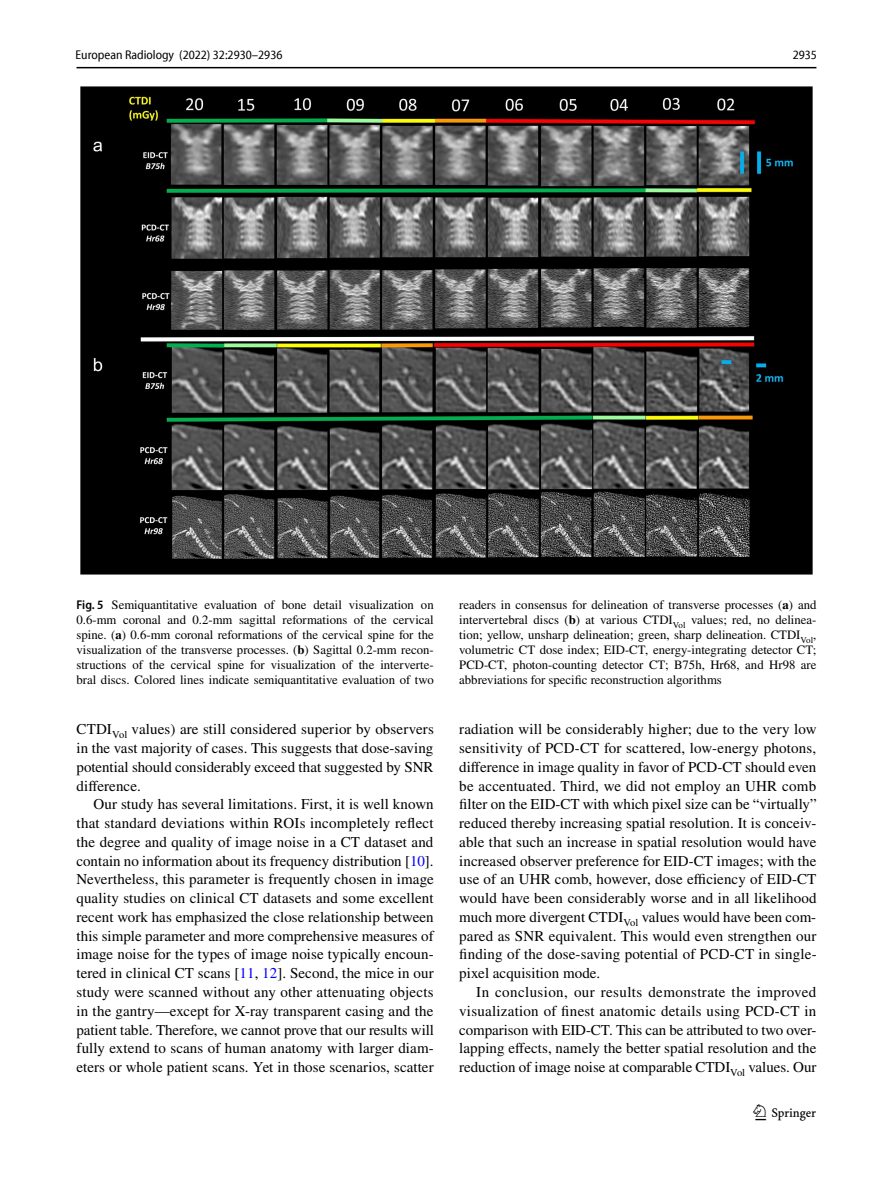
<style>
.page{position:relative;width:893px;height:1187px;background:#fff}
.page>*{position:absolute;margin:0;border:0;box-sizing:border-box;transform-origin:0 0}
.t1{font:22.5px "Springnew Regular 3";color:#000}
.t2{font:15px/18.8px "STIX";letter-spacing:.005em;color:#000;text-align:justify}
.t3{font:12.75px/15px "STIX";color:#000;text-align:justify}
.t4{font:semi-condensed 12.75px "Myriad Pro Unic";color:#000}
.s1{font-family:"Myriad Pro";font-weight:600;font-stretch:semi-condensed}
.s2{font-weight:700}
.s3{color:#00f}
</style>
<div class="page">
<hr style="left:77px;top:67px;width:739px;height:1px;background:#000">
<img style="left:81px;top:87px;width:731px;height:487px">
<p class="t4" style="left:76px;top:50px;width:208px">European Radiology (2022) 32:2930–2936</p>
<p class="t4" style="left:793px;top:50px;width:26px">2935</p>
<p class="t3" style="left:77px;top:598px;width:359px"><span class="s1">Fig. 5</span> Semiquantitative evaluation of bone detail visualization on 0.6-mm coronal and 0.2-mm sagittal reformations of the cervical spine. (<span class="s2">a</span>) 0.6-mm coronal reformations of the cervical spine for the visualization of the transverse processes. (<span class="s2">b</span>) Sagittal 0.2-mm recon&shy;structions of the cervical spine for visualization of the interverte&shy;bral discs. Colored lines indicate semiquantitative evaluation of two</p>
<p class="t3" style="left:459px;top:598px;width:359px">readers in consensus for delineation of transverse processes (<span class="s2">a</span>) and intervertebral discs (<span class="s2">b</span>) at various CTDI<sub>Vol</sub> values; red, no delinea&shy;tion; yellow, unsharp delineation; green, sharp delineation. CTDI<sub>Vol</sub>, volumetric CT dose index; EID-CT, energy-integrating detector CT; PCD-CT, photon-counting detector CT; B75h, Hr68, and Hr98 are abbreviations for specific reconstruction algorithms</p>
<p class="t2" style="left:77px;top:721px;width:359px">CTDI<sub>Vol</sub> values) are still considered superior by observers in the vast majority of cases. This suggests that dose-saving potential should considerably exceed that suggested by SNR difference.</p>
<p class="t2" style="left:77px;top:796px;width:359px;text-indent:17px">Our study has several limitations. First, it is well known that standard deviations within ROIs incompletely reflect the degree and quality of image noise in a CT dataset and contain no information about its frequency distribution [<span class="s3">10</span>].<br>Nevertheless, this parameter is frequently chosen in image quality studies on clinical CT datasets and some excellent recent work has emphasized the close relationship between this simple parameter and more comprehensive measures of image noise for the types of image noise typically encoun&shy;tered in clinical CT scans [<span class="s3">11</span>, <span class="s3">12</span>]. Second, the mice in our study were scanned without any other attenuating objects in the gantry—except for X-ray transparent casing and the patient table. Therefore, we cannot prove that our results will fully extend to scans of human anatomy with larger diam&shy;eters or whole patient scans. Yet in those scenarios, scatter</p>
<p class="t2" style="left:459px;top:721px;width:359px">radiation will be considerably higher; due to the very low sensitivity of PCD-CT for scattered, low-energy photons, difference in image quality in favor of PCD-CT should even be accentuated. Third, we did not employ an UHR comb filter on the EID-CT with which pixel size can be “virtually” reduced thereby increasing spatial resolution. It is conceiv&shy;able that such an increase in spatial resolution would have increased observer preference for EID-CT images; with the use of an UHR comb, however, dose efficiency of EID-CT would have been considerably worse and in all likelihood much more divergent CTDI<sub>Vol</sub> values would have been com&shy;pared as SNR equivalent. This would even strengthen our finding of the dose-saving potential of PCD-CT in single&shy;pixel acquisition mode.</p>
<p class="t2" style="left:459px;top:983px;width:359px;text-indent:17px">In conclusion, our results demonstrate the improved visualization of finest anatomic details using PCD-CT in comparison with EID-CT. This can be attributed to two over&shy;lapping effects, namely the better spatial resolution and the reduction of image noise at comparable CTDI<sub>Vol</sub> values. Our</p>
<h1 class="t1" style="left:755px;top:1104px;width:62px">1 3</h1>
</div>
